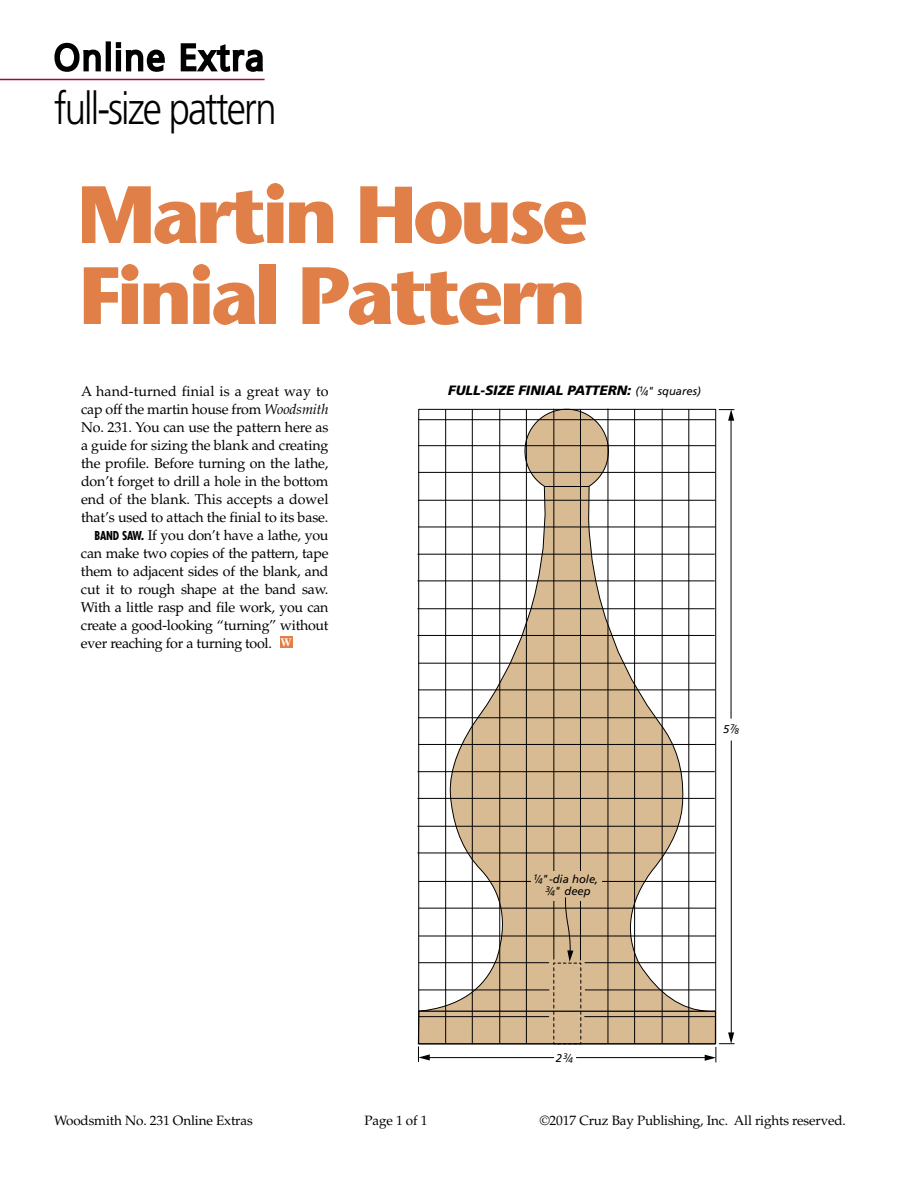
<style>
.page{position:relative;width:918px;height:1188px;background:#fff}
.page>*{position:absolute;margin:0;border:0;box-sizing:border-box;transform-origin:0 0}
.t1{font:700 81px/81px "Stone Sans Std";letter-spacing:-.05em;color:#e07f48}
.t2{font:300 45px "Frutiger";letter-spacing:-.05em;color:#000;scale:.85 1}
.t3{font:14.25px "Palatino LT Std";letter-spacing:-.01em;color:#000}
.t4{font:13.5px "Palatino LT Std";letter-spacing:-.01em;color:#000}
.t5{font:italic 900 13.5px "Frutiger";color:#000}
.t6{font:italic 11.25px/11.2px "Frutiger";color:#000;text-align:center}
.t7{font:italic 11.25px "Frutiger FE";color:#000}
.s1{font-style:italic}
.s2{font-family:"Futura Std";font-weight:700;font-stretch:condensed;font-size:12px}
.s3{font-family:"Century Old Style Std";font-weight:700;font-size:10.35px;color:#fff}
.s4{font-weight:400;font-size:11.25px}
.s5{font-family:"Frutiger FE";font-weight:400;font-size:11.25px}
.s6{font-family:"Frutiger FE"}
.s7{font-family:"Frutiger"}
</style>
<div class="page">
<svg style="left:54px;top:42px;width:47px;height:30px"></svg>
<div style="left:106px;top:41px;width:5px;height:30px;border:3px solid #000"></div>
<svg style="left:116px;top:42px;width:49px;height:30px"></svg>
<svg style="left:180px;top:43px;width:83px;height:29px"></svg>
<hr style="left:0;top:79px;width:265px;height:1px;background:#a90533">
<div style="left:525px;top:409px;width:83px;height:84px;background:#d9bb93;border-radius:50%"></div>
<svg style="left:417px;top:486px;width:292px;height:411px"></svg>
<hr style="left:418px;top:472px;width:297px;height:1px;background:#000">
<hr style="left:472px;top:410px;width:1px;height:634px;background:#000">
<hr style="left:526px;top:409px;width:1px;height:635px;background:#000">
<hr style="left:580px;top:409px;width:1px;height:551px;background:#000">
<hr style="left:634px;top:409px;width:1px;height:634px;background:#000">
<hr style="left:689px;top:409px;width:1px;height:635px;background:#000">
<hr style="left:418px;top:527px;width:297px;height:1px;background:#000">
<hr style="left:418px;top:581px;width:296px;height:1px;background:#000">
<hr style="left:418px;top:635px;width:296px;height:1px;background:#000">
<hr style="left:418px;top:690px;width:297px;height:1px;background:#000">
<hr style="left:418px;top:744px;width:297px;height:1px;background:#000">
<hr style="left:418px;top:798px;width:296px;height:1px;background:#000">
<hr style="left:418px;top:853px;width:296px;height:1px;background:#000">
<hr style="left:445px;top:409px;width:1px;height:635px;background:#000">
<hr style="left:500px;top:409px;width:1px;height:634px;background:#000">
<hr style="left:554px;top:409px;width:1px;height:550px;background:#000">
<hr style="left:608px;top:409px;width:1px;height:634px;background:#000">
<hr style="left:662px;top:409px;width:1px;height:634px;background:#000">
<hr style="left:418px;top:445px;width:297px;height:1px;background:#000">
<hr style="left:418px;top:500px;width:297px;height:1px;background:#000">
<hr style="left:418px;top:554px;width:296px;height:1px;background:#000">
<hr style="left:418px;top:608px;width:296px;height:1px;background:#000">
<hr style="left:418px;top:663px;width:297px;height:1px;background:#000">
<hr style="left:418px;top:717px;width:297px;height:1px;background:#000">
<hr style="left:418px;top:771px;width:296px;height:1px;background:#000">
<hr style="left:418px;top:826px;width:296px;height:1px;background:#000">
<hr style="left:419px;top:881px;width:297px;height:1px;background:#000">
<hr style="left:419px;top:419px;width:296px;height:1px;background:#000">
<div style="left:532px;top:871px;width:70px;height:29px;background:#d9bb93"></div>
<hr style="left:731px;top:419px;width:1px;height:299px;background:#000">
<svg style="left:719px;top:409px;width:15px;height:12px"></svg>
<hr style="left:731px;top:741px;width:1px;height:294px;background:#000">
<svg style="left:418px;top:897px;width:316px;height:165px"></svg>
<div style="left:280px;top:637px;width:12px;height:11px;background:#e07f48"></div>
<h2 class="t2" style="left:54px;top:83px;width:264px">full-size pattern</h2>
<h1 class="t1" style="left:77px;top:174px;width:512px">Martin House<br>Finial Pattern</h1>
<p class="t3" style="left:81px;top:383px;width:249px">A hand-turned finial is a great way to</p>
<p class="t3" style="left:81px;top:401px;width:249px">cap off the martin house from <span class="s1">Woodsmith</span></p>
<p class="t3" style="left:81px;top:419px;width:249px">No. 231. You can use the pattern here as</p>
<p class="t3" style="left:81px;top:437px;width:249px">a guide for sizing the blank and creating</p>
<p class="t3" style="left:81px;top:455px;width:249px">the profile. Before turning on the lathe,</p>
<p class="t3" style="left:81px;top:473px;width:249px">don’t forget to drill a hole in the bottom</p>
<p class="t3" style="left:81px;top:491px;width:249px">end of the blank. This accepts a dowel</p>
<p class="t3" style="left:81px;top:509px;width:249px">that’s used to attach the finial to its base.</p>
<p class="t3" style="left:94px;top:527px;width:236px"><span class="s2">BAND SAW.</span> If you don’t have a lathe, you</p>
<p class="t3" style="left:81px;top:545px;width:249px">can make two copies of the pattern, tape</p>
<p class="t3" style="left:81px;top:563px;width:249px">them to adjacent sides of the blank, and</p>
<p class="t3" style="left:81px;top:581px;width:249px">cut it to rough shape at the band saw.</p>
<p class="t3" style="left:81px;top:599px;width:249px">With a little rasp and file work, you can</p>
<p class="t3" style="left:81px;top:617px;width:249px">create a good-looking “turning” without</p>
<p class="t3" style="left:81px;top:635px;width:212px">ever reaching for a turning tool. <span class="s3">W</span></p>
<p class="t5" style="left:448px;top:382px;width:254px">FULL-SIZE FINIAL PATTERN: <span class="s4">(</span><span class="s5">!/4</span><span class="s4">" squares)</span></p>
<p class="t6" style="left:534px;top:874px;width:66px"><span class="s6">!/4</span>"-dia hole, <span class="s6">#/4</span>" deep</p>
<p class="t7" style="left:556px;top:1053px;width:18px"><span class="s7">2</span>#/4</p>
<p class="t7" style="left:723px;top:725px;width:17px"><span class="s7">5</span>&amp;/8</p>
<p class="t4" style="left:54px;top:1112px;width:200px">Woodsmith No. 231 Online Extras</p>
<p class="t4" style="left:365px;top:1112px;width:65px">Page 1 of 1</p>
<p class="t4" style="left:540px;top:1112px;width:308px">©2017 Cruz Bay Publishing, Inc. All rights reserved.</p>
</div>
